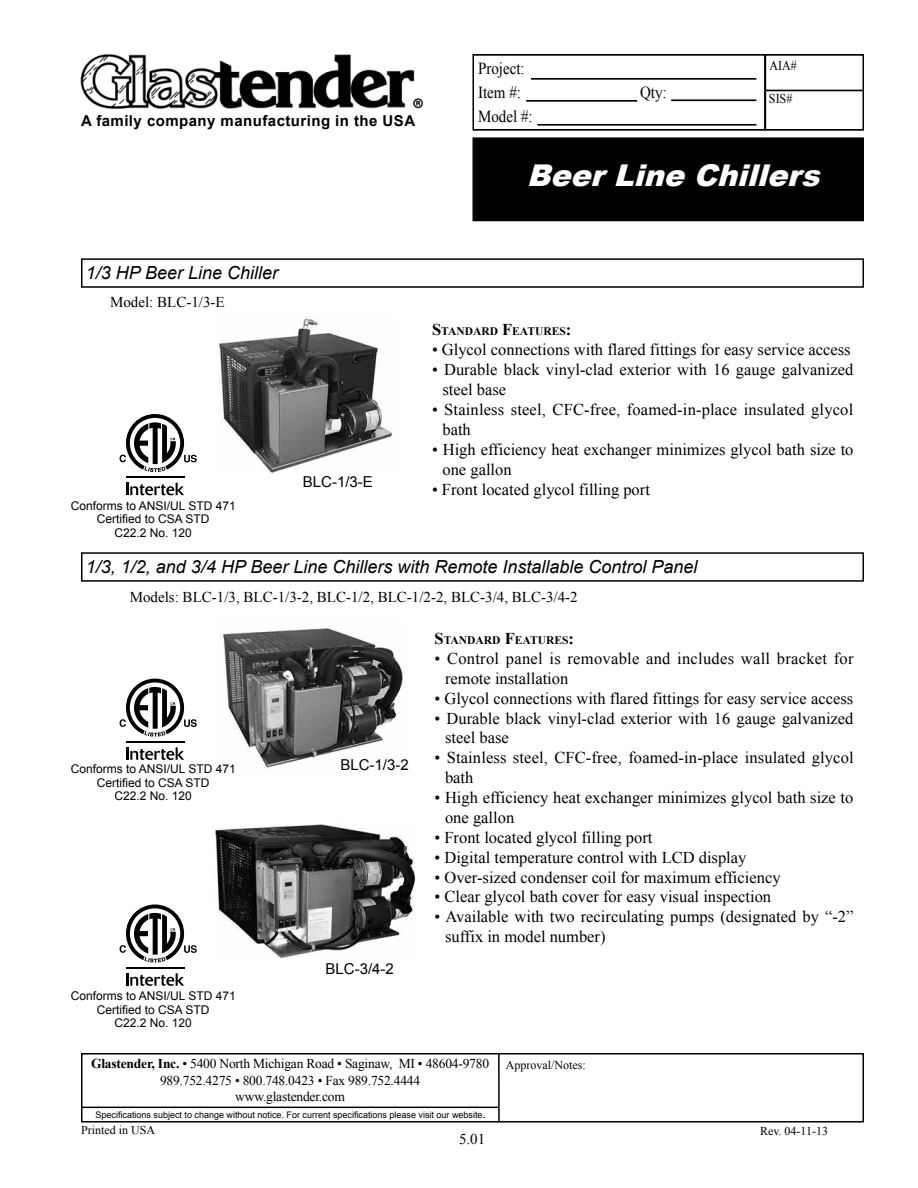
<style>
.page{position:relative;width:918px;height:1188px;background:#fff}
.page>*{position:absolute;margin:0;border:0;box-sizing:border-box;transform-origin:0 0}
.t1{font:italic 900 30px "Arial";color:#fff}
.t2{font:italic 18px "Arial";color:#000}
.t3{font:16.8px/23.5px "Times New Roman";color:#000;scale:.89 1}
.t4{font:16.5px/20px "Times New Roman";color:#000}
.t5{font:15px "Times New Roman";color:#000}
.t6{font:700 15px "Arial";letter-spacing:.03em;color:#000}
.t7{font:15px "Arial";color:#000}
.t8{font:13.5px/16.2px "Times New Roman";letter-spacing:-.015em;color:#000;text-align:center}
.t9{font:13.5px "Times New Roman";letter-spacing:-.015em;color:#000;scale:.89 1}
.t10{font:12px/13.5px "Arial";color:#000;text-align:center}
.t11{font:12px "Times New Roman";color:#000}
.t12{font:700 11.55px "Times New Roman";color:#000}
.t13{font:9px "Arial";color:#000}
.s1{font-size:16.5px}
.s2{font-weight:700}
</style>
<div class="page">
<div style="left:473px;top:138px;width:390px;height:82px;background:#000"></div>
<div style="left:472px;top:137px;width:392px;height:84px;border:2px solid #000"></div>
<div style="left:81px;top:1053px;width:783px;height:70px;border:2px solid #000"></div>
<hr style="left:498px;top:1054px;width:2px;height:68px;background:#000">
<hr style="left:81px;top:1107px;width:418px;height:1px;background:#000">
<div style="left:472px;top:54px;width:294px;height:77px;border:2px solid #000"></div>
<hr style="left:531px;top:78px;width:225px;height:2px;background:#000">
<hr style="left:526px;top:100px;width:111px;height:2px;background:#000">
<hr style="left:671px;top:99px;width:85px;height:2px;background:#000">
<hr style="left:537px;top:124px;width:219px;height:2px;background:#000">
<div style="left:765px;top:54px;width:99px;height:77px;border:2px solid #000"></div>
<hr style="left:765px;top:90px;width:97px;height:1px;background:#000">
<img style="left:80px;top:54px;width:343px;height:55px">
<img style="left:215px;top:824px;width:201px;height:135px">
<div style="left:81px;top:258px;width:783px;height:30px;border:2px solid #000"></div>
<img style="left:219px;top:318px;width:173px;height:155px">
<img style="left:223px;top:626px;width:180px;height:143px">
<div style="left:81px;top:552px;width:783px;height:30px;border:2px solid #000"></div>
<svg style="left:126px;top:483px;width:58px;height:12px"></svg>
<hr style="left:126px;top:476px;width:58px;height:2px;background:#000">
<svg style="left:120px;top:414px;width:77px;height:58px"></svg>
<svg style="left:126px;top:747px;width:58px;height:13px"></svg>
<hr style="left:126px;top:741px;width:58px;height:2px;background:#000">
<svg style="left:120px;top:679px;width:77px;height:58px"></svg>
<svg style="left:126px;top:973px;width:58px;height:13px"></svg>
<hr style="left:126px;top:967px;width:58px;height:1px;background:#000">
<svg style="left:120px;top:905px;width:77px;height:58px"></svg>
<p class="t6" style="left:81px;top:110px;width:336px">A family company manufacturing in the USA</p>
<p class="t3" style="left:478px;top:57px;width:54px">Project:<br>Item #:</p>
<p class="t3" style="left:478px;top:104px;width:63px">Model #:</p>
<p class="t3" style="left:640px;top:80px;width:31px">Qty:</p>
<p class="t9" style="left:770px;top:56px;width:32px">AIA#</p>
<p class="t9" style="left:769px;top:90px;width:28px">SIS#</p>
<h1 class="t1" style="left:527px;top:154px;width:305px">BeerLineChillers</h1>
<p class="t2" style="left:86px;top:261px;width:194px">1/3 HP Beer Line Chiller</p>
<p class="t5" style="left:110px;top:291px;width:116px">Model: BLC-1/3-E</p>
<p class="t10" style="left:71px;top:499px;width:166px">Conforms to ANSI/UL STD 471<br>Certified to CSA STD<br>C22.2 No. 120</p>
<p class="t7" style="left:303px;top:472px;width:72px">BLC-1/3-E</p>
<p class="t12" style="left:432px;top:324px;width:141px"><span class="s1">S</span>TANDARD <span class="s1">F</span>EATURES<span class="s1">:</span></p>
<p class="t4" style="left:432px;top:340px;width:420px">• Glycol connections with flared fittings for easy service access</p>
<p class="t4" style="left:442px;top:359px;width:413px;text-indent:-10px">• Durable black vinyl-clad exterior with 16 gauge galvanized steel base</p>
<p class="t4" style="left:442px;top:399px;width:412px;text-indent:-10px">• Stainless steel, CFC-free, foamed-in-place insulated glycol bath</p>
<p class="t4" style="left:442px;top:439px;width:413px;text-indent:-10px">• High efficiency heat exchanger minimizes glycol bath size to one gallon</p>
<p class="t4" style="left:432px;top:479px;width:219px">• Front located glycol filling port</p>
<p class="t2" style="left:86px;top:555px;width:613px">1/3, 1/2, and 3/4 HP Beer Line Chillers with Remote Installable Control Panel</p>
<p class="t5" style="left:130px;top:586px;width:449px">Models: BLC-1/3, BLC-1/3-2, BLC-1/2, BLC-1/2-2, BLC-3/4, BLC-3/4-2</p>
<p class="t10" style="left:71px;top:763px;width:166px">Conforms to ANSI/UL STD 471<br>Certified to CSA STD<br>C22.2 No. 120</p>
<p class="t10" style="left:71px;top:989px;width:166px">Conforms to ANSI/UL STD 471<br>Certified to CSA STD<br>C22.2 No. 120</p>
<p class="t7" style="left:340px;top:755px;width:70px">BLC-1/3-2</p>
<p class="t7" style="left:326px;top:959px;width:70px">BLC-3/4-2</p>
<p class="t12" style="left:435px;top:632px;width:141px"><span class="s1">S</span>TANDARD <span class="s1">F</span>EATURES<span class="s1">:</span></p>
<p class="t4" style="left:445px;top:648px;width:410px;text-indent:-10px">• Control panel is removable and includes wall bracket for remote installation</p>
<p class="t4" style="left:435px;top:688px;width:420px">• Glycol connections with flared fittings for easy service access</p>
<p class="t4" style="left:445px;top:708px;width:410px;text-indent:-10px">• Durable black vinyl-clad exterior with 16 gauge galvanized steel base</p>
<p class="t4" style="left:445px;top:748px;width:410px;text-indent:-10px">• Stainless steel, CFC-free, foamed-in-place insulated glycol bath</p>
<p class="t4" style="left:445px;top:787px;width:410px;text-indent:-10px">• High efficiency heat exchanger minimizes glycol bath size to one gallon</p>
<p class="t4" style="left:435px;top:827px;width:219px">• Front located glycol filling port</p>
<p class="t4" style="left:435px;top:847px;width:313px">• Digital temperature control with LCD display</p>
<p class="t4" style="left:435px;top:867px;width:348px">• Over-sized condenser coil for maximum efficiency</p>
<p class="t4" style="left:435px;top:887px;width:338px">• Clear glycol bath cover for easy visual inspection</p>
<p class="t4" style="left:445px;top:907px;width:410px;text-indent:-10px">• Available with two recirculating pumps (designated by “-2” suffix in model number)</p>
<p class="t8" style="left:91px;top:1056px;width:399px"><span class="s2">Glastender, Inc.</span> • 5400 North Michigan Road • Saginaw, MI • 48604-9780<br>989.752.4275 • 800.748.0423 • Fax 989.752.4444<br>www.glastender.com</p>
<p class="t11" style="left:506px;top:1057px;width:81px">Approval/Notes:</p>
<p class="t13" style="left:96px;top:1108px;width:391px">Specifications subject to change without notice. For current specifications please visit our website<span class="s2">.</span></p>
<p class="t11" style="left:81px;top:1122px;width:76px">Printed in USA</p>
<p class="t5" style="left:459px;top:1129px;width:28px">5.01</p>
<p class="t11" style="left:760px;top:1123px;width:70px">Rev. 04-11-13</p>
</div>
